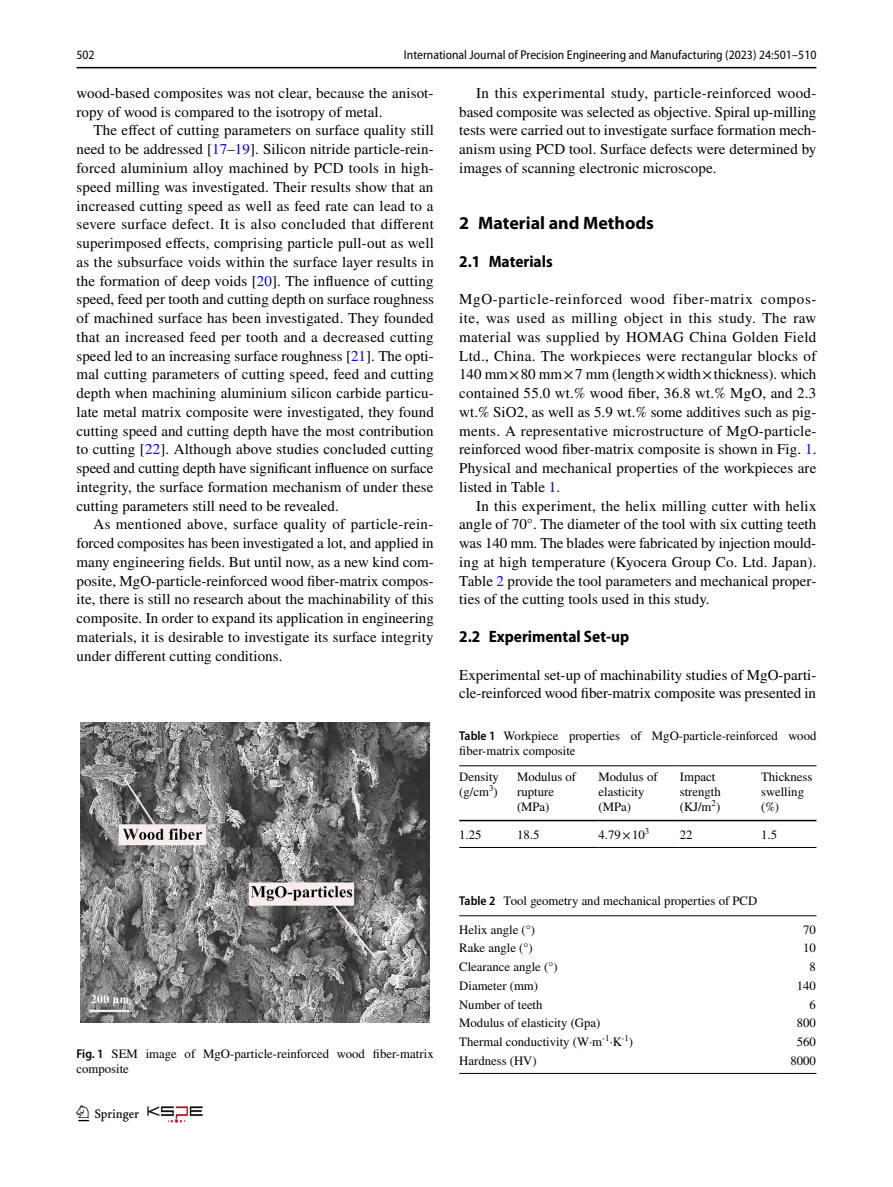
<style>
.page{position:relative;width:893px;height:1187px;background:#fff}
.page>*{position:absolute;margin:0;border:0;box-sizing:border-box;transform-origin:0 0}
.t1{font:22.5px "Springnew Regular 2";color:#000}
.t2{font:700 18px "Myriad Pro";color:#000}
.t3{font:700 semi-condensed 16.5px "Myriad Pro";color:#000}
.t4{font:15px/18.8px "STIX";letter-spacing:.005em;color:#000;text-align:justify}
.t5{font:12.75px/15px "STIX";color:#000}
.t6{font:semi-condensed 12.75px "Myriad Pro";color:#000}
.s1{color:#00f}
.s2{font-family:"Myriad Pro";font-weight:600;font-stretch:semi-condensed}
</style>
<div class="page">
<hr style="left:77px;top:67px;width:739px;height:1px;background:#000">
<img style="left:148px;top:1106px;width:54px;height:16px">
<div style="left:77px;top:722px;width:357px;height:300px;background:linear-gradient(to bottom,#fff,#fff)"></div>
<img style="left:81px;top:722px;width:349px;height:300px">
<hr style="left:459px;top:765px;width:58px;height:1px;background:#000">
<hr style="left:459px;top:819px;width:58px;height:2px;background:#000">
<hr style="left:517px;top:765px;width:81px;height:1px;background:#000">
<hr style="left:517px;top:819px;width:81px;height:2px;background:#000">
<hr style="left:598px;top:765px;width:82px;height:1px;background:#000">
<hr style="left:598px;top:819px;width:82px;height:2px;background:#000">
<hr style="left:680px;top:765px;width:81px;height:1px;background:#000">
<hr style="left:680px;top:819px;width:81px;height:2px;background:#000">
<hr style="left:761px;top:765px;width:55px;height:1px;background:#000">
<hr style="left:761px;top:819px;width:55px;height:2px;background:#000">
<hr style="left:459px;top:847px;width:58px;height:1px;background:#000">
<hr style="left:517px;top:847px;width:81px;height:1px;background:#000">
<hr style="left:598px;top:847px;width:82px;height:1px;background:#000">
<hr style="left:680px;top:847px;width:81px;height:1px;background:#000">
<hr style="left:761px;top:847px;width:55px;height:1px;background:#000">
<hr style="left:459px;top:915px;width:331px;height:1px;background:#000">
<svg style="left:790px;top:915px;width:26px;height:1px"></svg>
<hr style="left:459px;top:1072px;width:331px;height:1px;background:#000">
<svg style="left:790px;top:1072px;width:26px;height:1px"></svg>
<p class="t6" style="left:77px;top:48px;width:20px">502</p>
<p class="t6" style="left:404px;top:48px;width:414px">International Journal of Precision Engineering and Manufacturing (2023) 24:501–510</p>
<p class="t4" style="left:77px;top:84px;width:358px">wood-based composites was not clear, because the anisot&shy;ropy of wood is compared to the isotropy of metal.</p>
<p class="t4" style="left:77px;top:122px;width:359px;text-indent:17px">The effect of cutting parameters on surface quality still need to be addressed [<span class="s1">17</span>–<span class="s1">19</span>]. Silicon nitride particle-rein&shy;forced aluminium alloy machined by PCD tools in high&shy;speed milling was investigated. Their results show that an increased cutting speed as well as feed rate can lead to a severe surface defect. It is also concluded that different superimposed effects, comprising particle pull-out as well as the subsurface voids within the surface layer results in the formation of deep voids [<span class="s1">20</span>]. The influence of cutting speed, feed per tooth and cutting depth on surface roughness of machined surface has been investigated. They founded that an increased feed per tooth and a decreased cutting speed led to an increasing surface roughness [<span class="s1">21</span>]. The opti&shy;mal cutting parameters of cutting speed, feed and cutting depth when machining aluminium silicon carbide particu&shy;late metal matrix composite were investigated, they found cutting speed and cutting depth have the most contribution to cutting [<span class="s1">22</span>]. Although above studies concluded cutting speed and cutting depth have significant influence on surface integrity, the surface formation mechanism of under these cutting parameters still need to be revealed.</p>
<p class="t4" style="left:77px;top:516px;width:359px;text-indent:17px">As mentioned above, surface quality of particle-rein&shy;forced composites has been investigated a lot, and applied in many engineering fields. But until now, as a new kind com&shy;posite, MgO-particle-reinforced wood fiber-matrix compos&shy;ite, there is still no research about the machinability of this composite. In order to expand its application in engineering materials, it is desirable to investigate its surface integrity under different cutting conditions.</p>
<p class="t5" style="left:77px;top:1046px;width:359px"><span class="s2">Fig. 1</span> SEM image of MgO-particle-reinforced wood fiber-matrix composite</p>
<h1 class="t1" style="left:79px;top:1096px;width:62px">1 3</h1>
<p class="t4" style="left:459px;top:84px;width:359px;text-indent:17px">In this experimental study, particle-reinforced wood&shy;based composite was selected as objective. Spiral up-milling tests were carried out to investigate surface formation mech&shy;anism using PCD tool. Surface defects were determined by images of scanning electronic microscope.</p>
<p class="t2" style="left:459px;top:211px;width:196px">2 Material and Methods</p>
<p class="t3" style="left:459px;top:252px;width:95px">2.1 Materials</p>
<p class="t4" style="left:459px;top:291px;width:359px">MgO-particle-reinforced wood fiber-matrix compos&shy;ite, was used as milling object in this study. The raw material was supplied by HOMAG China Golden Field Ltd., China. The workpieces were rectangular blocks of 140 mm×80 mm×7 mm (length×width×thickness). which contained 55.0 wt.% wood fiber, 36.8 wt.% MgO, and 2.3 wt.% SiO2, as well as 5.9 wt.% some additives such as pig&shy;ments. A representative microstructure of MgO-particle&shy;reinforced wood fiber-matrix composite is shown in Fig. <span class="s1">1</span>.<br>Physical and mechanical properties of the workpieces are listed in Table <span class="s1">1</span>.</p>
<p class="t4" style="left:459px;top:497px;width:359px;text-indent:17px">In this experiment, the helix milling cutter with helix angle of 70°. The diameter of the tool with six cutting teeth was 140 mm. The blades were fabricated by injection mould&shy;ing at high temperature (Kyocera Group Co. Ltd. Japan).<br>Table <span class="s1">2</span> provide the tool parameters and mechanical proper&shy;ties of the cutting tools used in this study.</p>
<p class="t3" style="left:459px;top:627px;width:171px">2.2 Experimental Set‑up</p>
<p class="t4" style="left:459px;top:666px;width:359px">Experimental set-up of machinability studies of MgO-parti&shy;cle-reinforced wood fiber-matrix composite was presented in</p>
<p class="t5" style="left:459px;top:729px;width:359px"><span class="s2">Table 1</span> Workpiece properties of MgO-particle-reinforced wood fiber-matrix composite</p>
<p class="t5" style="left:459px;top:769px;width:41px">Density (g/cm<sup>3</sup>)</p>
<p class="t5" style="left:517px;top:769px;width:61px">Modulus of rupture (MPa)</p>
<p class="t5" style="left:598px;top:769px;width:61px">Modulus of elasticity (MPa)</p>
<p class="t5" style="left:680px;top:769px;width:43px">Impact strength (KJ/m<sup>2</sup>)</p>
<p class="t5" style="left:761px;top:769px;width:53px">Thickness swelling (%)</p>
<p class="t5" style="left:459px;top:827px;width:24px">1.25</p>
<p class="t5" style="left:517px;top:827px;width:24px">18.5</p>
<p class="t5" style="left:598px;top:827px;width:52px">4.79× -10<sup>3</sup></p>
<p class="t5" style="left:680px;top:827px;width:14px">22</p>
<p class="t5" style="left:761px;top:827px;width:17px">1.5</p>
<p class="t5" style="left:459px;top:894px;width:300px"><span class="s2">Table 2</span> Tool geometry and mechanical properties of PCD</p>
<p class="t5" style="left:459px;top:922px;width:77px">Helix angle (°)</p>
<p class="t5" style="left:803px;top:922px;width:14px">70</p>
<p class="t5" style="left:459px;top:941px;width:75px">Rake angle (°)</p>
<p class="t5" style="left:803px;top:941px;width:14px">10</p>
<p class="t5" style="left:459px;top:960px;width:100px">Clearance angle (°)</p>
<p class="t5" style="left:810px;top:960px;width:8px">8</p>
<p class="t5" style="left:459px;top:978px;width:80px">Diameter (mm)</p>
<p class="t5" style="left:797px;top:978px;width:21px">140</p>
<p class="t5" style="left:459px;top:997px;width:85px">Number of teeth</p>
<p class="t5" style="left:810px;top:997px;width:8px">6</p>
<p class="t5" style="left:459px;top:1016px;width:143px">Modulus of elasticity (Gpa)</p>
<p class="t5" style="left:797px;top:1016px;width:21px">800</p>
<p class="t5" style="left:459px;top:1035px;width:175px">Thermal conductivity (W·m<sup>-1</sup>·K<sup>-1</sup>)</p>
<p class="t5" style="left:797px;top:1035px;width:21px">560</p>
<p class="t5" style="left:459px;top:1053px;width:79px">Hardness (HV)</p>
<p class="t5" style="left:790px;top:1053px;width:27px">8000</p>
</div>
